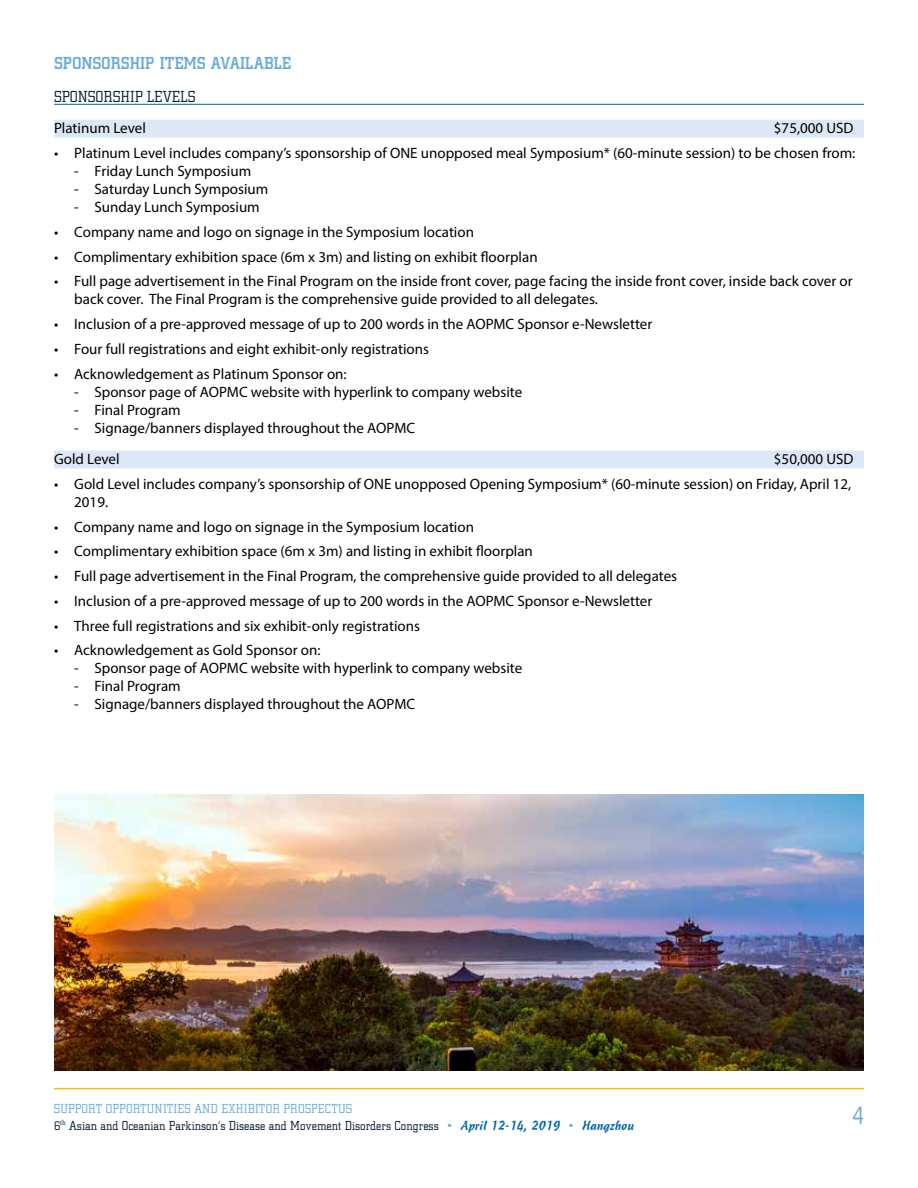
<style>
.page{position:relative;width:918px;height:1188px;background:#fff}
.page>*{position:absolute;margin:0;border:0;box-sizing:border-box;transform-origin:0 0}
.t1{font:27px "City D Ligh";color:#67aadc}
.t2{font:500 18px "City D";color:#67aadc}
.t3{font:16.5px "City D Ligh";color:#001e39}
.t4{font:15px/18px "Myriad Pro";color:#000}
.t5{font:13.5px "City D Ligh";color:#001e39}
.t6{font:13.5px "City D Ligh";letter-spacing:.01em;color:#67aadc}
.s1{color:#67aadc}
.s2{font-family:"Cassia";color:#0066ad}
</style>
<div class="page">
<hr style="left:54px;top:1088px;width:810px;height:1px;background:#f8bd0e">
<hr style="left:54px;top:104px;width:810px;height:1px;background:#0066ad">
<div style="left:54px;top:120px;width:810px;height:18px;background:#dde8f6"></div>
<div style="left:54px;top:451px;width:810px;height:18px;background:#dde8f6"></div>
<img style="left:54px;top:795px;width:810px;height:276px">
<p class="t2" style="left:54px;top:53px;width:239px">SPONSORSHIP ITEMS AVAILABLE</p>
<p class="t3" style="left:54px;top:88px;width:143px">SPONSORSHIP LEVELS</p>
<p class="t4" style="left:54px;top:119px;width:93px">Platinum Level</p>
<p class="t4" style="left:774px;top:119px;width:81px">$75,000 USD</p>
<p class="t4" style="left:54px;top:144px;width:803px">• Platinum Level includes company’s sponsorship of ONE unopposed meal Symposium* (60-minute session) to be chosen from:</p>
<p class="t4" style="left:74px;top:162px;width:178px">- Friday Lunch Symposium</p>
<p class="t4" style="left:74px;top:180px;width:196px">- Saturday Lunch Symposium</p>
<p class="t4" style="left:74px;top:198px;width:187px">- Sunday Lunch Symposium</p>
<p class="t4" style="left:54px;top:223px;width:422px">• Company name and logo on signage in the Symposium location</p>
<p class="t4" style="left:54px;top:247px;width:485px">• Complimentary exhibition space (6m x 3m) and listing on exhibit floorplan</p>
<p class="t4" style="left:74px;top:272px;width:780px;text-indent:-20px">• Full page advertisement in the Final Program on the inside front cover, page facing the inside front cover, inside back cover or back cover. The Final Program is the comprehensive guide provided to all delegates.</p>
<p class="t4" style="left:54px;top:315px;width:600px">• Inclusion of a pre-approved message of up to 200 words in the AOPMC Sponsor e-Newsletter</p>
<p class="t4" style="left:54px;top:340px;width:377px">• Four full registrations and eight exhibit-only registrations</p>
<p class="t4" style="left:54px;top:364px;width:294px">• Acknowledgement as Platinum Sponsor on:</p>
<p class="t4" style="left:74px;top:382px;width:450px">- Sponsor page of AOPMC website with hyperlink to company website</p>
<p class="t4" style="left:74px;top:400px;width:108px">- Final Program</p>
<p class="t4" style="left:54px;top:412px;width:363px;line-height:31.5px;text-indent:20px">- Signage/banners displayed throughout the AOPMC<br>Gold Level</p>
<p class="t4" style="left:774px;top:450px;width:81px">$50,000 USD</p>
<p class="t4" style="left:74px;top:475px;width:779px;text-indent:-20px">• Gold Level includes company’s sponsorship of ONE unopposed Opening Symposium* (60-minute session) on Friday, April 12,<br>2019.</p>
<p class="t4" style="left:54px;top:517px;width:422px">• Company name and logo on signage in the Symposium location</p>
<p class="t4" style="left:54px;top:542px;width:480px">• Complimentary exhibition space (6m x 3m) and listing in exhibit floorplan</p>
<p class="t4" style="left:54px;top:567px;width:625px">• Full page advertisement in the Final Program, the comprehensive guide provided to all delegates</p>
<p class="t4" style="left:54px;top:592px;width:600px">• Inclusion of a pre-approved message of up to 200 words in the AOPMC Sponsor e-Newsletter</p>
<p class="t4" style="left:54px;top:616px;width:368px">• Three full registrations and six exhibit-only registrations</p>
<p class="t4" style="left:54px;top:641px;width:268px">• Acknowledgement as Gold Sponsor on:</p>
<p class="t4" style="left:74px;top:659px;width:450px">- Sponsor page of AOPMC website with hyperlink to company website</p>
<p class="t4" style="left:74px;top:677px;width:108px">- Final Program</p>
<p class="t4" style="left:74px;top:695px;width:342px">- Signage/banners displayed throughout the AOPMC</p>
<p class="t6" style="left:54px;top:1101px;width:300px">SUPPORT OPPORTUNITIES AND EXHIBITOR PROSPECTUS</p>
<h1 class="t1" style="left:853px;top:1101px;width:13px">4</h1>
<p class="t5" style="left:54px;top:1118px;width:581px">6<sup>th</sup> Asian and Oceanian Parkinson’s Disease and Movement Disorders Congress <span class="s1">•</span> <span class="s2">April 12-14, 2019</span> <span class="s1">•</span> <span class="s2">Hangzhou</span></p>
</div>
